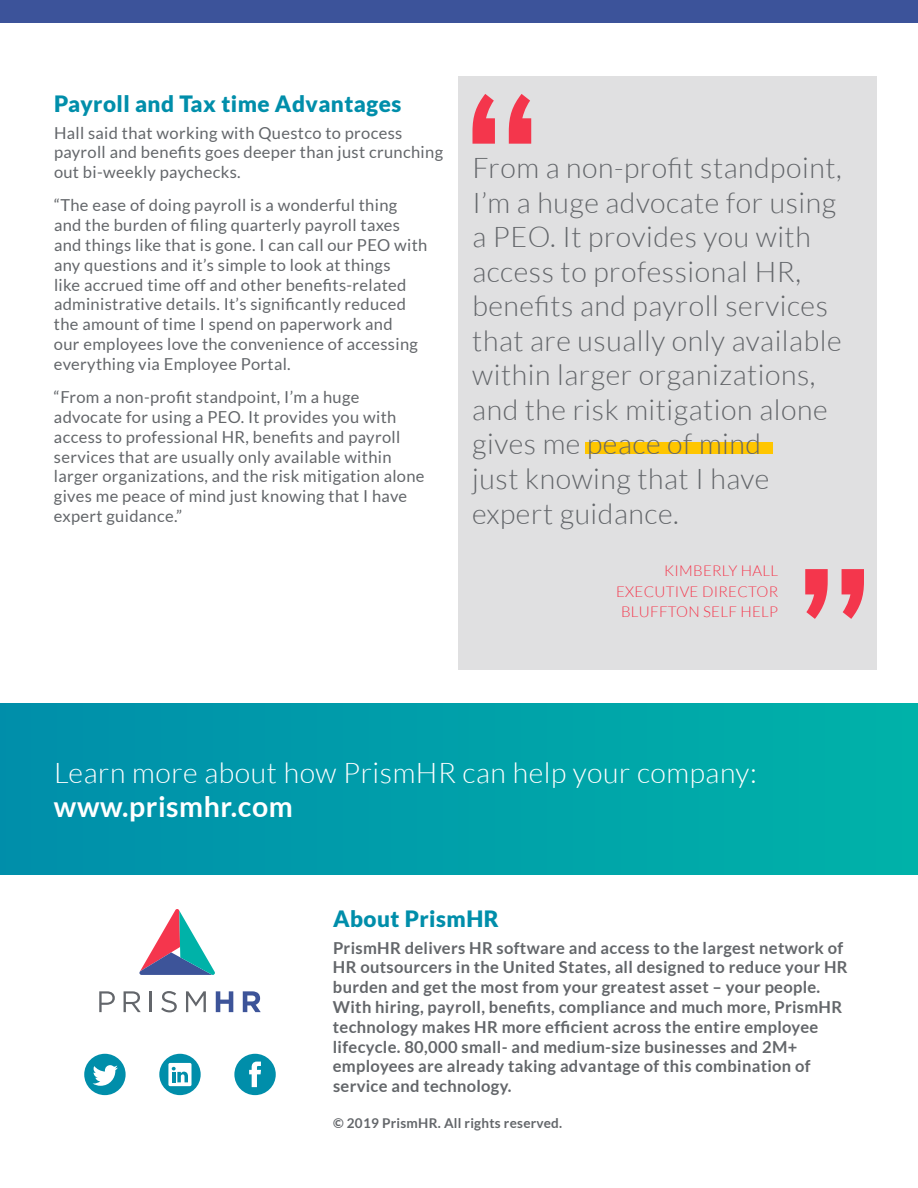
<style>
.page{position:relative;width:918px;height:1188px;background:#fff}
.page>*{position:absolute;margin:0;border:0;box-sizing:border-box;transform-origin:0 0}
.t1{font:300 28.5px/34.5px "Lato";letter-spacing:.02em;color:#63666a}
.t2{font:300 28.5px "Lato";letter-spacing:.02em;color:#fff}
.t3{font:700 28.5px "Lato";letter-spacing:.02em;color:#fff}
.t4{font:900 22.5px "Lato";letter-spacing:.02em;color:#008eaa}
.t5{font:16.5px/19.8px "Lato";letter-spacing:.02em;color:#63666a}
.t6{font:700 16.5px/19.8px "Lato";letter-spacing:.02em;color:#63666a}
.t7{font:300 15px/20.2px "Lato";letter-spacing:.02em;color:#f4364c;text-align:right}
.t8{font:700 13.5px "Lato";letter-spacing:.02em;color:#63666a}
</style>
<div class="page">
<div style="left:459px;top:76px;width:418px;height:594px;background:#e0e0e1"></div>
<div style="left:0;top:0;width:918px;height:23px;background:#3c539a"></div>
<svg style="left:234px;top:1054px;width:42px;height:41px"></svg>
<svg style="left:84px;top:1054px;width:42px;height:41px"></svg>
<svg style="left:159px;top:1054px;width:42px;height:41px"></svg>
<svg style="left:139px;top:909px;width:76px;height:66px"></svg>
<svg style="left:99px;top:991px;width:16px;height:21px"></svg>
<svg style="left:124px;top:991px;width:17px;height:21px"></svg>
<hr style="left:150px;top:991px;width:2px;height:21px;background:#63666b">
<svg style="left:161px;top:991px;width:16px;height:21px"></svg>
<svg style="left:186px;top:991px;width:20px;height:21px"></svg>
<svg style="left:216px;top:991px;width:17px;height:21px"></svg>
<svg style="left:243px;top:991px;width:18px;height:21px"></svg>
<div style="left:585px;top:442px;width:187px;height:11px;background:#ffc600"></div>
<svg style="left:472px;top:94px;width:59px;height:50px"></svg>
<svg style="left:805px;top:569px;width:59px;height:50px"></svg>
<div style="left:0;top:704px;width:918px;height:171px;background:linear-gradient(to right,#008eaa,#00b2a9)"></div>
<h2 class="t4" style="left:54px;top:91px;width:349px">Payroll and Tax time Advantages</h2>
<p class="t5" style="left:54px;top:123px;width:391px">Hall said that working with Questco to process payroll and benefits goes deeper than just crunching out bi-weekly paychecks.</p>
<p class="t5" style="left:54px;top:195px;width:375px">“The ease of doing payroll is a wonderful thing and the burden of filing quarterly payroll taxes and things like that is gone. I can call our PEO with any questions and it’s simple to look at things<br>like accrued time off and other benefits-related administrative details. It’s significantly reduced the amount of time I spend on paperwork and<br>our employees love the convenience of accessing everything via Employee Portal.</p>
<p class="t5" style="left:54px;top:387px;width:372px">“From a non-profit standpoint, I’m a huge advocate for using a PEO. It provides you with access to professional HR, benefits and payroll services that are usually only available within larger organizations, and the risk mitigation alone gives me peace of mind just knowing that I have expert guidance.”</p>
<p class="t1" style="left:472px;top:151px;width:371px">From a non-profit standpoint,<br>I’m a huge advocate for using a PEO. It provides you with access to professional HR, benefits and payroll services that are usually only available within larger organizations, and the risk mitigation alone gives me peace of mind<br>just knowing that I have expert guidance.</p>
<p class="t7" style="left:616px;top:561px;width:164px">KIMBERLY HALL<br>EXECUTIVE DIRECTOR<br>BLUFFTON SELF HELP</p>
<h1 class="t2" style="left:54px;top:757px;width:704px">Learn more about how PrismHR can help your company:</h1>
<h1 class="t3" style="left:54px;top:790px;width:240px">www.prismhr.com</h1>
<h2 class="t4" style="left:333px;top:906px;width:167px">About PrismHR</h2>
<p class="t6" style="left:333px;top:938px;width:516px">PrismHR delivers HR software and access to the largest network of HR outsourcers in the United States, all designed to reduce your HR burden and get the most from your greatest asset – your people.<br>With hiring, payroll, benefits, compliance and much more, PrismHR technology makes HR more efficient across the entire employee lifecycle. 80,000 small- and medium-size businesses and 2M+ employees are already taking advantage of this combination of service and technology.</p>
<p class="t8" style="left:333px;top:1116px;width:231px">© 2019 PrismHR. All rights reserved.</p>
</div>
